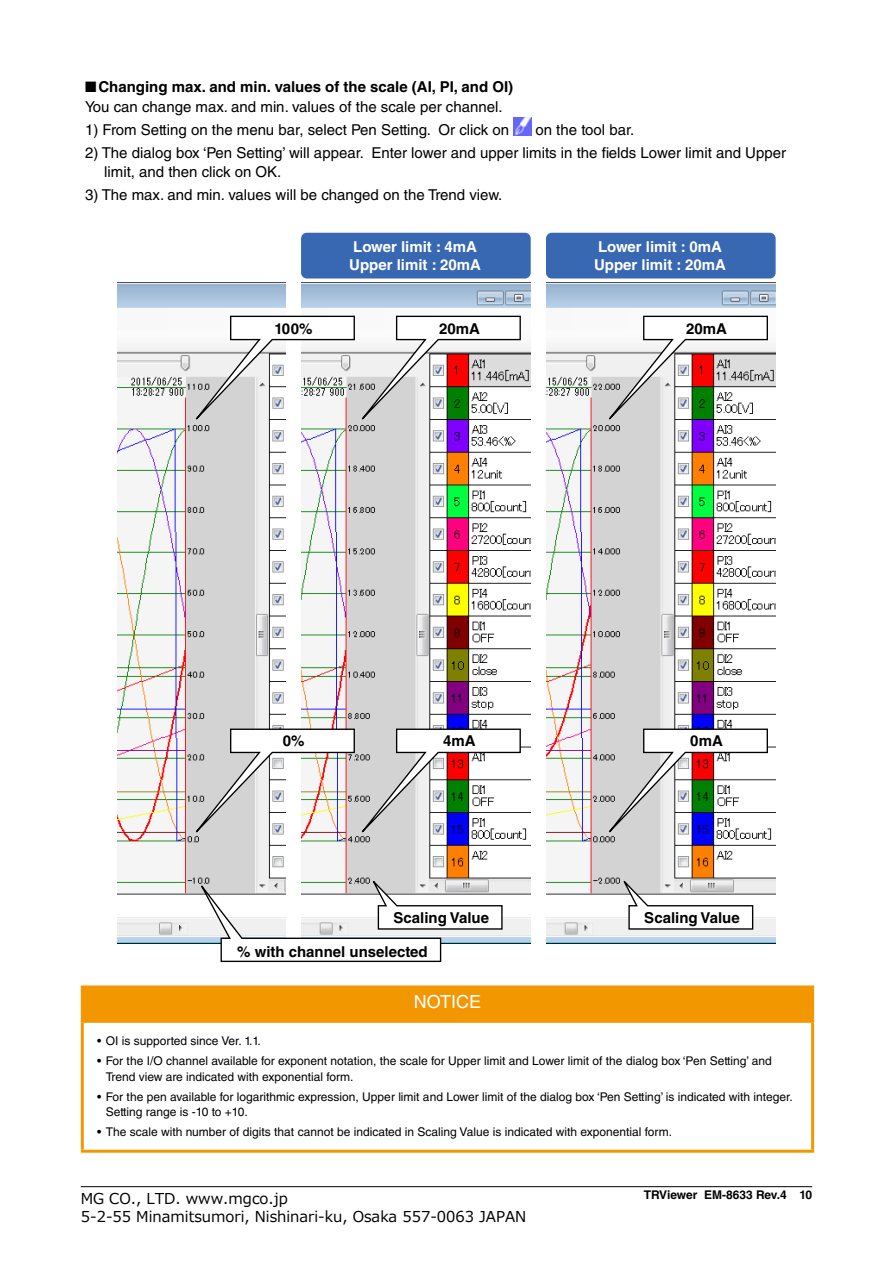
<style>
.page{position:relative;width:893px;height:1263px;background:#fff}
.page>*{position:absolute;margin:0;border:0;box-sizing:border-box;transform-origin:0 0}
.t1{font:18px "Helvetica LT Std";color:#fff}
.t2{font:15px/20.9px "Helvetica LT Std";color:#000}
.t3{font:15px "Meiryo";color:#000}
.t4{font:700 15px "Helvetica LT Std";color:#000}
.t5{font:700 15px/18px "Helvetica LT Std";color:#fff}
.t6{font:12px/15.8px "Helvetica LT Std";color:#000}
.t7{font:700 12px "Helvetica LT Std";color:#000}
.s1{font-weight:700}
</style>
<div class="page">
<hr style="left:81px;top:1186px;width:731px;height:1px;background:#000">
<img style="left:513px;top:117px;width:18px;height:18px">
<img style="left:546px;top:282px;width:230px;height:661px">
<img style="left:117px;top:282px;width:169px;height:661px">
<img style="left:301px;top:282px;width:230px;height:661px">
<div style="left:301px;top:233px;width:230px;height:45px;background:#3968b2;border-radius:6px"></div>
<div style="left:546px;top:233px;width:230px;height:45px;background:#3968b2;border-radius:6px"></div>
<svg style="left:590px;top:315px;width:179px;height:126px"></svg>
<svg style="left:177px;top:315px;width:344px;height:126px"></svg>
<svg style="left:590px;top:728px;width:179px;height:126px"></svg>
<svg style="left:177px;top:728px;width:344px;height:126px"></svg>
<svg style="left:619px;top:874px;width:135px;height:56px"></svg>
<svg style="left:193px;top:872px;width:310px;height:90px"></svg>
<div style="left:82px;top:987px;width:731px;height:34px;background:#f39700"></div>
<hr style="left:81px;top:985px;width:733px;height:3px;background:#f39700">
<hr style="left:81px;top:988px;width:3px;height:32px;background:#f39700">
<hr style="left:811px;top:988px;width:3px;height:32px;background:#f39700">
<hr style="left:81px;top:1020px;width:733px;height:3px;background:#f39700">
<hr style="left:81px;top:1023px;width:3px;height:127px;background:#f39700">
<hr style="left:811px;top:1023px;width:3px;height:127px;background:#f39700">
<hr style="left:81px;top:1150px;width:733px;height:3px;background:#f39700">
<p class="t2" style="left:85px;top:76px;width:430px">■<span class="s1">Changing max. and min. values of the scale (AI, PI, and OI)<br></span>You can change max. and min. values of the scale per channel.</p>
<p class="t2" style="left:85px;top:120px;width:426px">1) From Setting on the menu bar, select Pen Setting. Or click on</p>
<p class="t2" style="left:535px;top:120px;width:101px">on the tool bar.</p>
<p class="t2" style="left:104px;top:144px;width:683px;line-height:18.8px;text-indent:-19px">2) The dialog box ‘Pen Setting’ will appear. Enter lower and upper limits in the fields Lower limit and Upper limit, and then click on OK.</p>
<p class="t2" style="left:85px;top:184px;width:419px">3) The max. and min. values will be changed on the Trend view.</p>
<p class="t5" style="left:349px;top:237px;width:133px">Lower limit : 4mA<br>Upper limit : 20mA</p>
<p class="t5" style="left:594px;top:237px;width:133px">Lower limit : 0mA<br>Upper limit : 20mA</p>
<p class="t4" style="left:274px;top:319px;width:40px">100%</p>
<p class="t4" style="left:439px;top:319px;width:42px">20mA</p>
<p class="t4" style="left:686px;top:319px;width:42px">20mA</p>
<p class="t4" style="left:283px;top:732px;width:23px">0%</p>
<p class="t4" style="left:443px;top:732px;width:34px">4mA</p>
<p class="t4" style="left:690px;top:732px;width:34px">0mA</p>
<p class="t4" style="left:394px;top:909px;width:97px">Scaling Value</p>
<p class="t4" style="left:644px;top:909px;width:97px">Scaling Value</p>
<p class="t4" style="left:237px;top:943px;width:192px">% with channel unselected</p>
<h1 class="t1" style="left:414px;top:992px;width:69px">NOTICE</h1>
<p class="t6" style="left:97px;top:1033px;width:165px">• OI is supported since Ver. 1.1.</p>
<p class="t6" style="left:106px;top:1053px;width:668px;text-indent:-9px">• For the I/O channel available for exponent notation, the scale for Upper limit and Lower limit of the dialog box ‘Pen Setting’ and<br>Trend view are indicated with exponential form.</p>
<p class="t6" style="left:106px;top:1088px;width:689px;text-indent:-9px">• For the pen available for logarithmic expression, Upper limit and Lower limit of the dialog box ‘Pen Setting’ is indicated with integer.<br>Setting range is -10 to +10.</p>
<p class="t6" style="left:97px;top:1124px;width:576px">• The scale with number of digits that cannot be indicated in Scaling Value is indicated with exponential form.</p>
<p class="t3" style="left:81px;top:1188px;width:209px">MG CO., LTD. www.mgco.jp</p>
<p class="t7" style="left:644px;top:1188px;width:170px">TRViewer EM-8633 Rev.4 10</p>
<p class="t3" style="left:81px;top:1206px;width:447px">5-2-55 Minamitsumori, Nishinari-ku, Osaka 557-0063 JAPAN</p>
</div>
